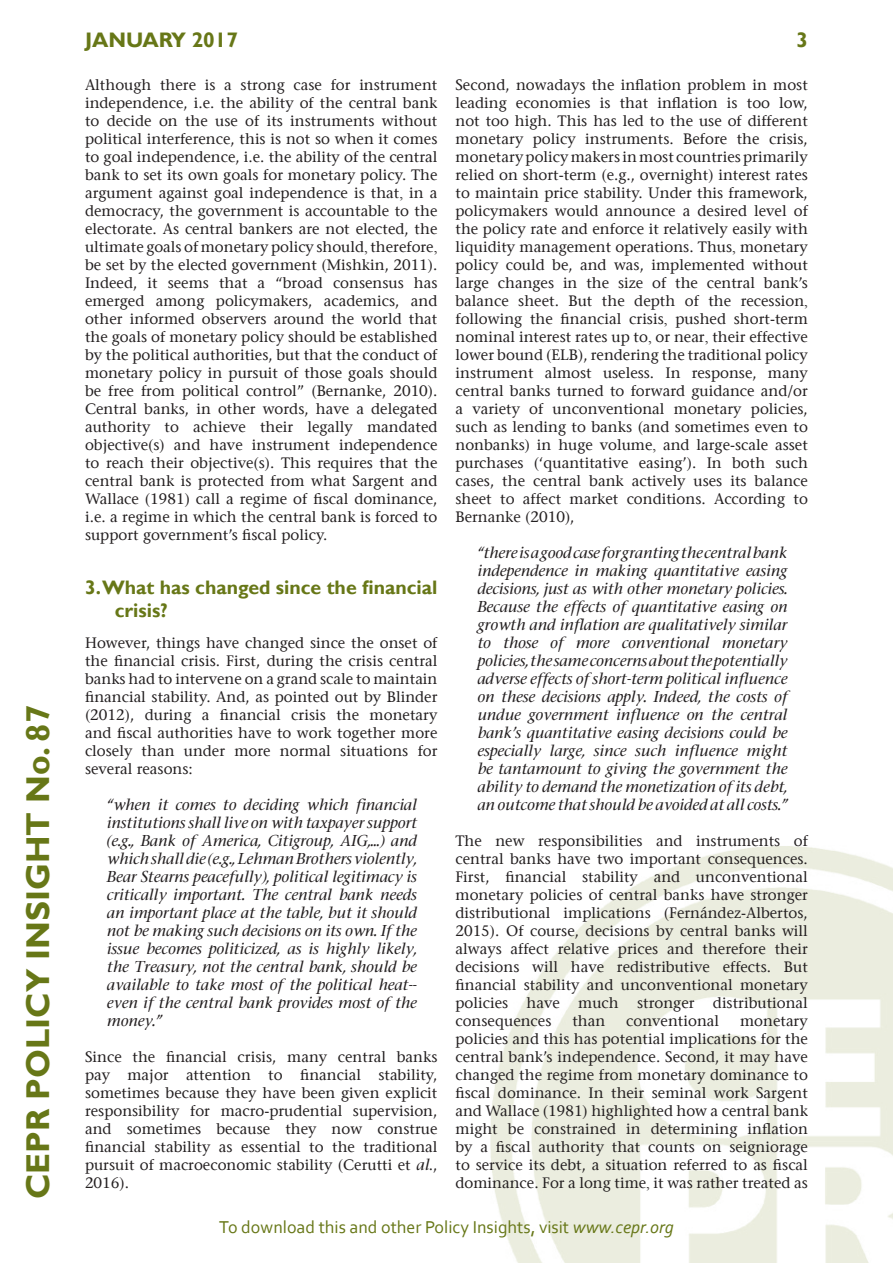
<style>
.page{position:relative;width:893px;height:1263px;background:#fff}
.page>*{position:absolute;margin:0;border:0;box-sizing:border-box;transform-origin:0 0}
.t1{font:700 33px "Gill Sans";color:#677717}
.t2{font:700 21px "Gill Sans";color:#677717}
.t3{font:700 19.5px/23.4px "Gill Sans";color:#677717}
.t4{font:18px "Corbel";color:#677717}
.t5{font:15px/18px "Stone Serif";color:#231f20;text-align:justify}
.t6{font:italic 500 15px/18px "Stone Serif";color:#231f20;text-align:justify}
.s1{font-family:"Times New Roman"}
.s2{font-weight:500;font-style:italic}
.s3{font-style:italic}
</style>
<div class="page">
<img style="left:490px;top:846px;width:403px;height:417px">
<h1 class="t1" style="left:18px;top:1199px;width:496px;rotate:-90deg">CEPR POLICY INSIGHT No. 87</h1>
<h2 class="t2" style="left:85px;top:28px;width:155px">JANUARY 2017</h2>
<h2 class="t2" style="left:796px;top:28px;width:13px">3</h2>
<p class="t5" style="left:85px;top:76px;width:354px">Although there is a strong case for instrument independence, i.e. the ability of the central bank to decide on the use of its instruments without political interference, this is not so when it comes to goal independence, i.e. the ability of the central bank to set its own goals for monetary policy. The argument against goal independence is that<span class="s1">,</span> in a democracy, the government is accountable to the electorate. As central bankers are not elected, the ultimate goals of monetary policy should<span class="s1">,</span> therefore<span class="s1">, </span>be set by the elected government (Mishkin, 2011).<br>Indeed, it seems that a “broad consensus has emerged among policymakers, academics, and other informed observers around the world that the goals of monetary policy should be established by the political authorities, but that the conduct of monetary policy in pursuit of those goals should be free from political control” (Bernanke, 2010).<br>Central banks, in other words, have a delegated authority to achieve their legally mandated objective(s) and have instrument independence to reach their objective(s). This requires that the central bank is protected from what Sargent and Wallace (1981) call a regime of fiscal dominance, i.e. a regime in which the central bank is forced to support government’s fiscal policy.</p>
<h3 class="t3" style="left:115px;top:576px;width:324px;text-indent:-30px">3.What has changed since the financial crisis?</h3>
<p class="t5" style="left:85px;top:634px;width:354px">However, things have changed since the onset of the financial crisis. First, during the crisis central banks had to intervene on a grand scale to maintain financial stability. And, as pointed out by Blinder (2012), during a financial crisis the monetary and fiscal authorities have to work together more closely than under more normal situations for several reasons:</p>
<p class="t6" style="left:106px;top:796px;width:311px">“when it comes to deciding which financial institutions shall live on with taxpayer support (e.g., Bank of America, Citigroup, AIG,...) and which shall die (e.g., Lehman Brothers violently, Bear Stearns peacefully), political legitimacy is critically important. The central bank needs an important place at the table, but it should not be making such decisions on its own. If the issue becomes politicized, as is highly likely, the Treasury, not the central bank, should be available to take most of the political heat-- even if the central bank provides most of the money.”</p>
<p class="t5" style="left:85px;top:1048px;width:354px">Since the financial crisis, many central banks pay major attention to financial stability, sometimes because they have been given explicit responsibility for macro-prudential supervision, and sometimes because they now construe financial stability as essential to the traditional pursuit of macroeconomic stability (Cerutti et <span class="s2">al</span>., 2016).</p>
<p class="t5" style="left:455px;top:76px;width:354px">Second, nowadays the inflation problem in most leading economies is that inflation is too low, not too high. This has led to the use of different monetary policy instruments. Before the crisis, monetary policy makers in most countries primarily relied on short-term (e.g., overnight) interest rates to maintain price stability. Under this framework, policymakers would announce a desired level of the policy rate and enforce it relatively easily with liquidity management operations. Thus<span class="s1">,</span> monetary policy could be, and was, implemented without large changes in the size of the central bank’s balance sheet. But the depth of the recession<span class="s1">, </span>following the financial crisis<span class="s1">,</span> pushed short-term nominal interest rates up to<span class="s1">,</span> or near<span class="s1">,</span> their effective lower bound (ELB), rendering the traditional policy instrument almost useless. In response, many central banks turned to forward guidance and/or a variety of unconventional monetary policies, such as lending to banks (and sometimes even to nonbanks) in huge volume<span class="s1">,</span> and large-scale asset purchases (‘quantitative easing’). In both such cases, the central bank actively uses its balance sheet to affect market conditions. According to Bernanke (2010),</p>
<p class="t6" style="left:477px;top:544px;width:311px">“there is a good case for granting the central bank independence in making quantitative easing decisions, just as with other monetary policies.<br>Because the effects of quantitative easing on growth and inflation are qualitatively similar to those of more conventional monetary policies, the same concerns about the potentially adverse effects of short-term political influence on these decisions apply. Indeed, the costs of undue government influence on the central bank’s quantitative easing decisions could be especially large, since such influence might be tantamount to giving the government the ability to demand the monetization of its debt, an outcome that should be avoided at all costs.”</p>
<p class="t5" style="left:455px;top:832px;width:354px">The new responsibilities and instruments of central banks have two important consequences.<br>First, financial stability and unconventional monetary policies of central banks have stronger distributional implications (Fernández-Albertos, 2015). Of course, decisions by central banks will always affect relative prices and therefore their decisions will have redistributive effects. But financial stability and unconventional monetary policies have much stronger distributional consequences</p>
<p class="t5" style="left:572px;top:1012px;width:34px">than</p>
<p class="t5" style="left:626px;top:1012px;width:94px">conventional</p>
<p class="t5" style="left:455px;top:1012px;width:354px;text-indent:285px">monetary policies and this has potential implications for the central bank’s independence. Second, it may have changed the regime from monetary dominance to fiscal dominance. In their seminal work Sargent and Wallace (1981) highlighted how a central bank might be constrained in determining inflation by a fiscal authority that counts on seigniorage to service its debt, a situation referred to as fiscal dominance. For a long time<span class="s1">,</span> it was rather treated as</p>
<p class="t4" style="left:219px;top:1216px;width:456px">To download this and other Policy Insights, visit <span class="s3">www.cepr.org</span></p>
</div>
